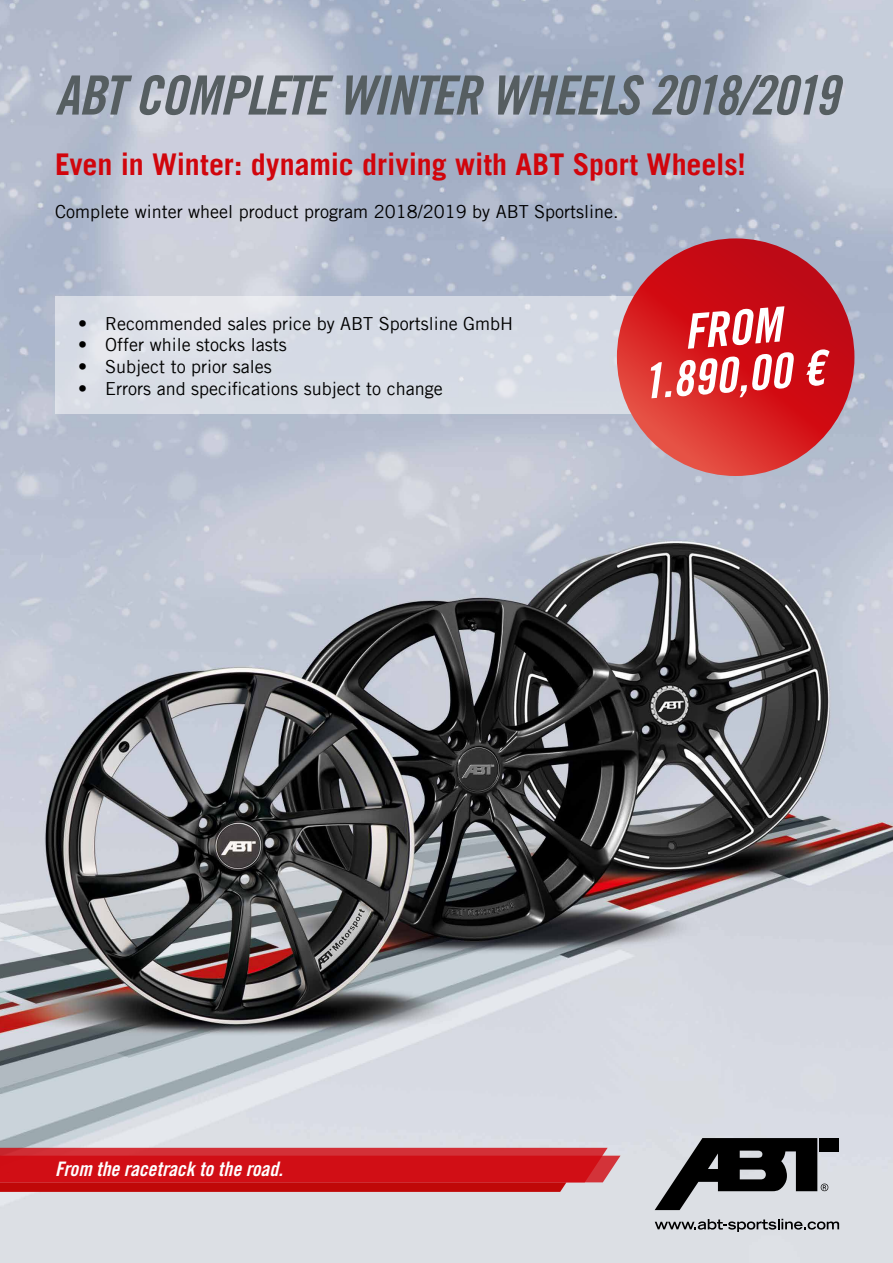
<style>
.page{position:relative;width:893px;height:1263px;background:#fff}
.page>*{position:absolute;margin:0;border:0;box-sizing:border-box;transform-origin:0 0}
.t1{font:54.15px "Trade Gothic LT Std Bd Cn 20 Obl";letter-spacing:-.035em;color:#565e61}
.t2{font:48.15px/46.5px "Trade Gothic LT Std Bd Cn 20 Obl";color:#fff;text-align:center}
.t3{font:700 30px "Trade Gothic LT";color:#d1050c}
.t4{font:19.95px "Trade Gothic LT Std Bd Cn 20 Obl";color:#fff}
.t5{font:18px "Trade Gothic LT";color:#000}
</style>
<div class="page">
<img style="left:0;top:0;width:893px;height:1263px">
<svg style="left:655px;top:1219px;width:184px;height:13px;background:#9c9ea1"></svg>
<div style="left:820px;top:1138px;width:19px;height:13px;background:#000"></div>
<svg style="left:655px;top:1138px;width:173px;height:72px;background:#686a6c"></svg>
<div style="left:55px;top:297px;width:783px;height:117px;background:linear-gradient(to bottom,#dadee7,#d7dce5)"></div>
<svg style="left:0;top:1148px;width:620px;height:44px;background:#ce1a20"></svg>
<svg style="left:617px;top:238px;width:237px;height:238px;background:#d11b1e"></svg>
<h1 class="t1" style="left:55px;top:62px;width:785px">ABT COMPLETE WINTER WHEELS 2018/2019</h1>
<h3 class="t3" style="left:55px;top:146px;width:692px">Even in Winter: dynamic driving with ABT Sport Wheels!</h3>
<p class="t5" style="left:55px;top:201px;width:565px">Complete winter wheel product program 2018/2019 by ABT Sportsline.</p>
<p class="t5" style="left:78px;top:312px;width:454px">• Recommended sales price by ABT Sportsline GmbH●●</p>
<p class="t5" style="left:78px;top:334px;width:224px">• Offer while stocks lasts ●</p>
<p class="t5" style="left:78px;top:356px;width:195px">• Subject to prior sales</p>
<p class="t5" style="left:78px;top:377px;width:366px">• Errors and specifications subject to change</p>
<h2 class="t2" style="left:637px;top:312px;width:186px;rotate:-4deg">FROM<br>1.890,00 €</h2>
<p class="t4" style="left:55px;top:1157px;width:229px">From the racetrack to the road.</p>
</div>
